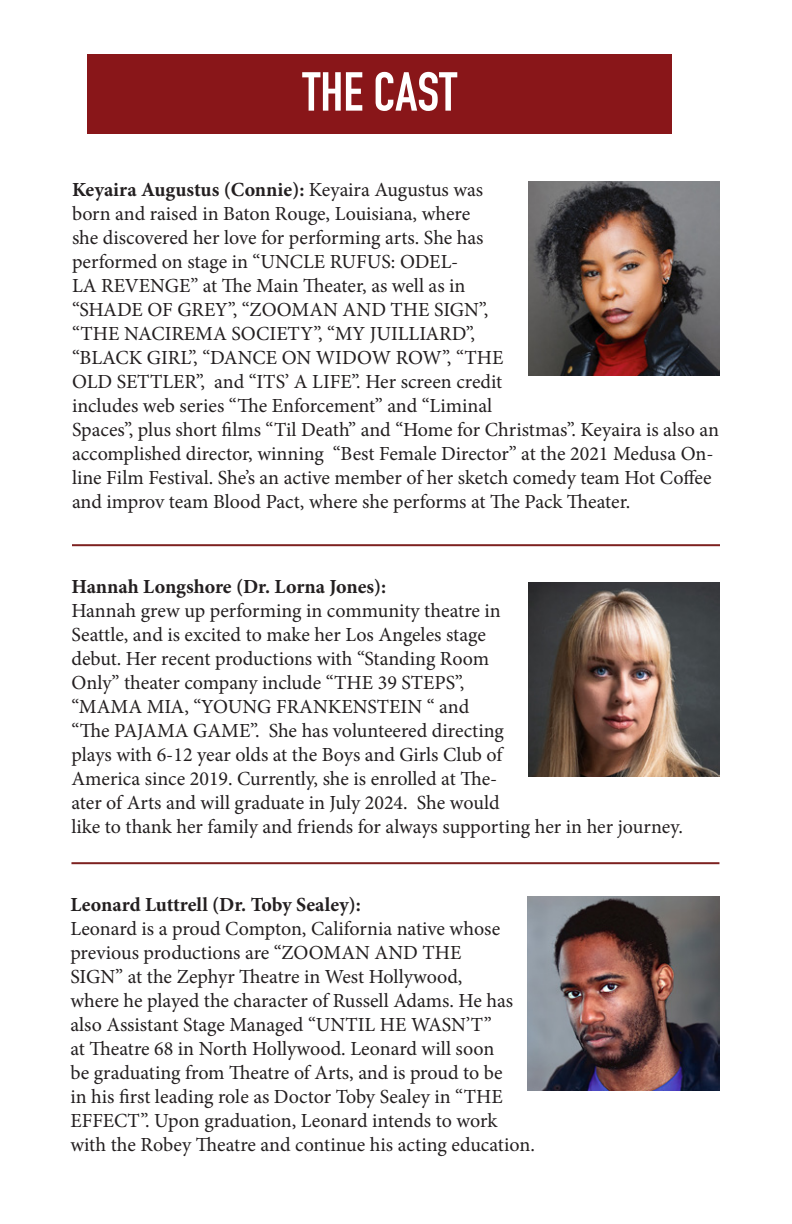
<style>
.page{position:relative;width:792px;height:1224px;background:#fff}
.page>*{position:absolute;margin:0;border:0;box-sizing:border-box;transform-origin:0 0}
.t1{font:700 54px "DIN Condensed";color:#fff}
.t2{font:20px/24px "Minion Pro";color:#231f20}
.t3{font:700 20px "Minion Pro";color:#231f20}
.s1{font-weight:700}
</style>
<div class="page">
<img style="left:529px;top:181px;width:190px;height:194px">
<img style="left:528px;top:582px;width:192px;height:194px">
<div style="left:88px;top:54px;width:584px;height:79px;background:#891619"></div>
<hr style="left:72px;top:544px;width:648px;height:2px;background:#7d2120">
<img style="left:528px;top:896px;width:191px;height:194px">
<hr style="left:71px;top:862px;width:648px;height:2px;background:#7d2120">
<h1 class="t1" style="left:302px;top:60px;width:156px">THE CAST</h1>
<p class="t2" style="left:72px;top:177px;width:648px"><span class="s1">Keyaira Augustus (Connie):</span> Keyaira Augustus was<br>born and raised in Baton Rouge, Louisiana, where<br>she discovered her love for performing arts. She has<br>performed on stage in “UNCLE RUFUS: ODEL-<br>LA REVENGE” at The Main Theater, as well as in<br>“SHADE OF GREY”, “ZOOMAN AND THE SIGN”,<br>“THE NACIREMA SOCIETY”, “MY JUILLIARD”,<br>“BLACK GIRL”, “DANCE ON WIDOW ROW”, “THE<br>OLD SETTLER”, and “ITS’ A LIFE”. Her screen credit<br>includes web series “The Enforcement” and “Liminal<br>Spaces”, plus short films “Til Death” and “Home for Christmas”. Keyaira is also an accomplished director, winning “Best Female Director” at the 2021 Medusa On&shy;line Film Festival. She’s an active member of her sketch comedy team Hot Coffee and improv team Blood Pact, where she performs at The Pack Theater.</p>
<p class="t3" style="left:71px;top:572px;width:316px">Hannah Longshore (Dr. Lorna Jones):</p>
<p class="t2" style="left:71px;top:599px;width:613px">Hannah grew up performing in community theatre in<br>Seattle, and is excited to make her Los Angeles stage<br>debut. Her recent productions with “Standing Room<br>Only” theater company include “THE 39 STEPS”,<br>“MAMA MIA, “YOUNG FRANKENSTEIN “ and<br>“The PAJAMA GAME”. She has volunteered directing<br>plays with 6-12 year olds at the Boys and Girls Club of<br>America since 2019. Currently, she is enrolled at The-<br>ater of Arts and will graduate in July 2024. She would<br>like to thank her family and friends for always supporting her in her journey.</p>
<p class="t3" style="left:70px;top:890px;width:292px">Leonard Luttrell (Dr. Toby Sealey):</p>
<p class="t2" style="left:70px;top:917px;width:466px">Leonard is a proud Compton, California native whose previous productions are “ZOOMAN AND THE<br>SIGN” at the Zephyr Theatre in West Hollywood,<br>where he played the character of Russell Adams. He has also Assistant Stage Managed “UNTIL HE WASN’T”<br>at Theatre 68 in North Hollywood. Leonard will soon<br>be graduating from Theatre of Arts, and is proud to be<br>in his first leading role as Doctor Toby Sealey in “THE EFFECT”. Upon graduation, Leonard intends to work with the Robey Theatre and continue his acting education.</p>
</div>
